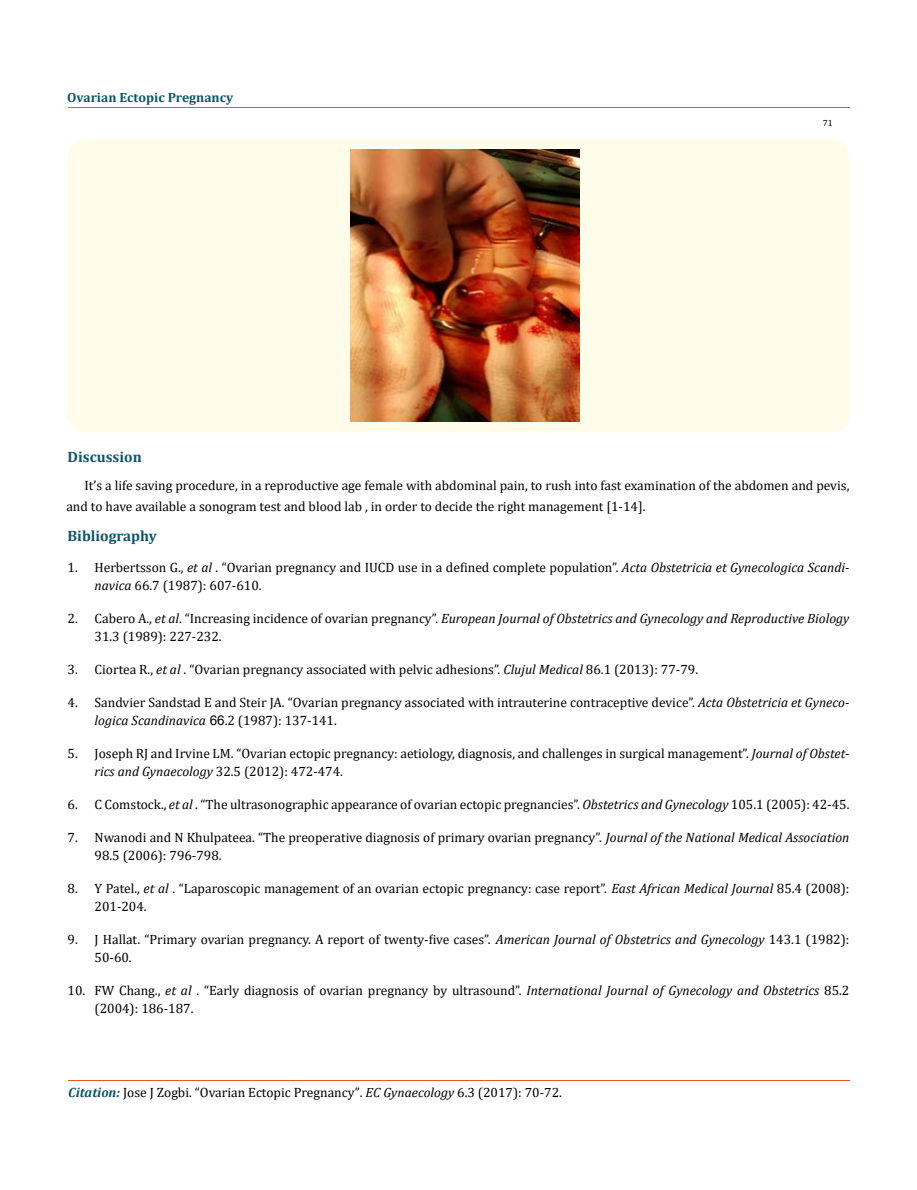
<style>
.page{position:relative;width:917px;height:1190px;background:#fff}
.page>*{position:absolute;margin:0;border:0;box-sizing:border-box;transform-origin:0 0}
.t1{font:700 15px "Cambria";color:#0e546a}
.t2{font:13.5px/18px "Cambria";color:#000}
.t3{font:700 13.35px "Cambria";color:#0e546a}
.t4{font:9px "Cambria";color:#000}
.s1{font-style:italic}
.s2{font-family:"Arial"}
.s3{font-weight:700;font-style:italic;color:#0e546a}
.s4{font-size:13.35px}
.s5{font-style:italic;font-size:13.35px}
</style>
<div class="page">
<hr style="left:68px;top:108px;width:781px;height:1px;background:#e05d1a">
<hr style="left:68px;top:1080px;width:781px;height:1px;background:#e05d1a">
<div style="left:68px;top:140px;width:781px;height:292px;background:#fffde9;border-radius:18px"></div>
<img style="left:350px;top:149px;width:229px;height:273px">
<p class="t3" style="left:67px;top:88px;width:167px">Ovarian Ectopic Pregnancy</p>
<p class="t4" style="left:822px;top:118px;width:11px">71</p>
<p class="t1" style="left:68px;top:446px;width:76px">Discussion</p>
<p class="t2" style="left:66px;top:475px;width:784px;line-height:21px;text-indent:18px">It’s a life saving procedure, in a reproductive age female with abdominal pain, to rush into fast examination of the abdomen and pevis, and to have available a sonogram test and blood lab , in order to decide the right management [1-14].</p>
<p class="t1" style="left:68px;top:525px;width:91px">Bibliography</p>
<p class="t2" style="left:94px;top:558px;width:756px;text-indent:-27px">1. Herbertsson G., <span class="s1">et al</span> . “Ovarian pregnancy and IUCD use in a defined complete population”. <span class="s1">Acta Obstetricia et Gynecologica Scandi&shy;navica</span> 66.7 (1987): 607-610.</p>
<p class="t2" style="left:94px;top:609px;width:756px;text-indent:-27px">2. Cabero A., <span class="s1">et al</span>. “Increasing incidence of ovarian pregnancy”. <span class="s1">European Journal of Obstetrics and Gynecology and Reproductive Biology<br></span>31.3 (1989): 227-232.</p>
<p class="t2" style="left:67px;top:660px;width:632px">3. Ciortea R., <span class="s1">et al</span> . “Ovarian pregnancy associated with pelvic adhesions”. <span class="s1">Clujul Medical</span> 86.1 (2013): 77-79.</p>
<p class="t2" style="left:94px;top:693px;width:756px;text-indent:-27px">4. Sandvier Sandstad E and Steir JA. “Ovarian pregnancy associated with intrauterine contraceptive device”. <span class="s1">Acta Obstetricia et Gyneco&shy;logica Scandinavica</span> <span class="s2">66</span>.2 (1987): 137-141.</p>
<p class="t2" style="left:94px;top:744px;width:756px;text-indent:-27px">5. Joseph RJ and Irvine LM. “Ovarian ectopic pregnancy: aetiology, diagnosis, and challenges in surgical management”. <span class="s1">Journal of Obstet&shy;rics and Gynaecology</span> 32.5 (2012): 472-474.</p>
<p class="t2" style="left:68px;top:795px;width:783px">6. C Comstock., <span class="s1">et al</span> . “The ultrasonographic appearance of ovarian ectopic pregnancies”. <span class="s1">Obstetrics and Gynecology</span> 105.1 (2005): 42-45.</p>
<p class="t2" style="left:94px;top:828px;width:756px;text-indent:-27px">7. Nwanodi and N Khulpateea. “The preoperative diagnosis of primary ovarian pregnancy”. <span class="s1">Journal of the National Medical Association<br></span>98.5 (2006): 796-798.</p>
<p class="t2" style="left:94px;top:879px;width:756px;text-indent:-27px">8. Y Patel., <span class="s1">et al</span> . “Laparoscopic management of an ovarian ectopic pregnancy: case report”. <span class="s1">East African Medical Journal</span> 85.4 (2008):<br>201-204.</p>
<p class="t2" style="left:94px;top:930px;width:756px;text-indent:-27px">9. J Hallat. “Primary ovarian pregnancy. A report of twenty-five cases”. <span class="s1">American Journal of Obstetrics and Gynecology</span> 143.1 (1982):<br>50-60.</p>
<p class="t2" style="left:94px;top:981px;width:756px;text-indent:-27px">10. FW Chang., <span class="s1">et al</span> . “Early diagnosis of ovarian pregnancy by ultrasound”. <span class="s1">International Journal of Gynecology and Obstetrics</span> 85.2 (2004): 186-187.</p>
<p class="t2" style="left:68px;top:1083px;width:495px"><span class="s3">Citation:</span> Jose J Zogbi. “Ovarian Ectopic Pregnancy”<span class="s4">.</span> <span class="s5">EC Gynaecology</span> <span class="s4">6.3 (2017): 70-72.</span></p>
</div>
